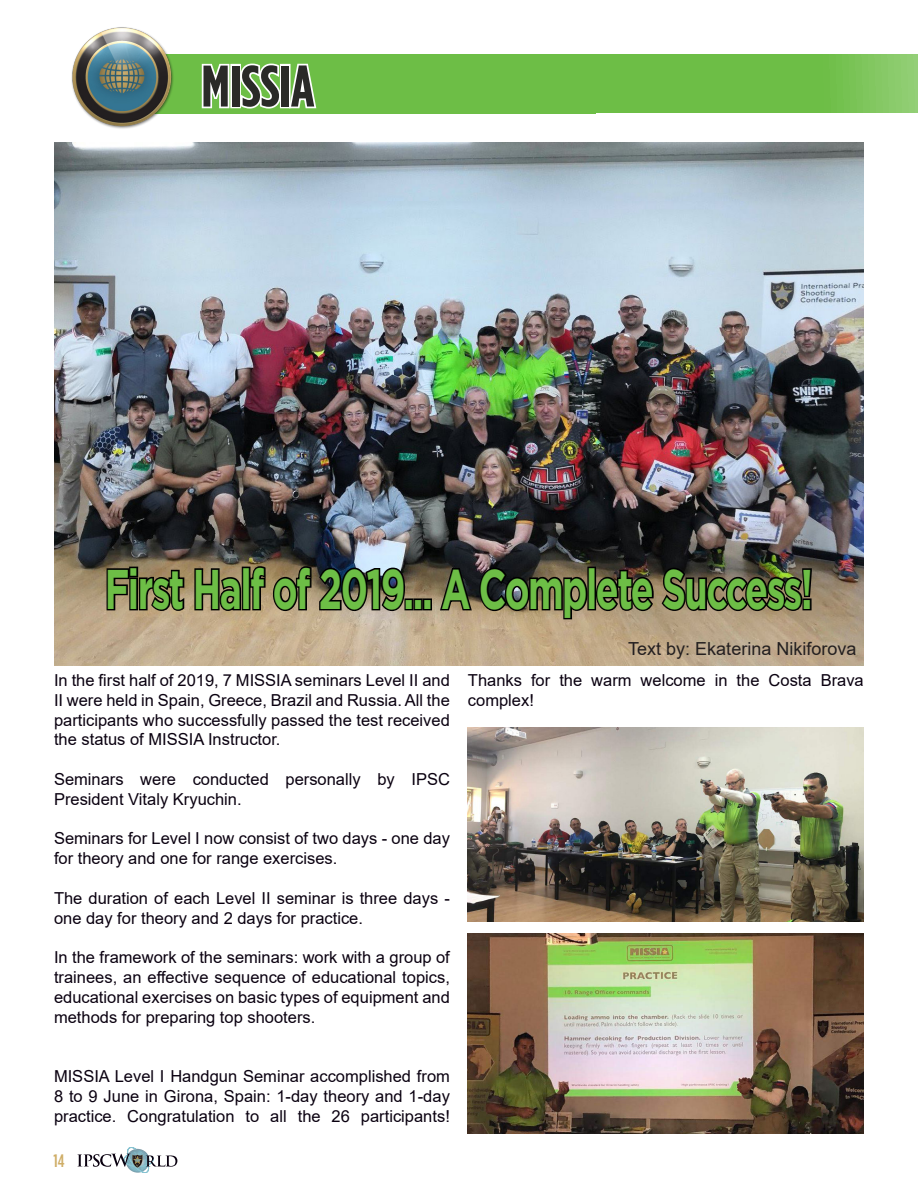
<style>
.page{position:relative;width:918px;height:1188px;background:#fff}
.page>*{position:absolute;margin:0;border:0;box-sizing:border-box;transform-origin:0 0}
.t1{font:700 condensed 58.5px "Gotham HTF";color:#2a2a28}
.DESCRIPTOR_TITLE_BLA{font:700 55.8px "Gotham HTF";letter-spacing:-.04em;color:#6dbe46;scale:.67 1}
.BODY_TEXT_BLACK{font:18px "Arial";color:#231f20}
.t2{font:500 condensed 18px "Gotham HTF";color:#cfad66}
.BODY_TEXT_BLACK-2{font:16.5px/19.8px "Arial";color:#0a0110}
</style>
<div class="page">
<svg style="left:77px;top:1147px;width:100px;height:26px"></svg>
<img style="left:54px;top:143px;width:810px;height:522px">
<svg style="left:105px;top:565px;width:82px;height:47px;background:#625540"></svg>
<svg style="left:193px;top:565px;width:214px;height:48px;background:#5e5547"></svg>
<div style="left:404px;top:598px;width:10px;height:12px;border:3px solid #000"></div>
<div style="left:414px;top:598px;width:9px;height:12px;border:3px solid #000"></div>
<div style="left:423px;top:598px;width:9px;height:12px;border:3px solid #000"></div>
<svg style="left:438px;top:566px;width:375px;height:55px;background:#5b5040"></svg>
<svg style="left:595px;top:54px;width:323px;height:58px;background:#72c04d"></svg>
<div style="left:130px;top:54px;width:465px;height:60px;background:#6dbe46"></div>
<svg style="left:201px;top:63px;width:30px;height:46px"></svg>
<div style="left:230px;top:64px;width:11px;height:44px;border:3px solid #fff"></div>
<svg style="left:239px;top:63px;width:78px;height:46px"></svg>
<img style="left:54px;top:27px;width:135px;height:117px">
<img style="left:468px;top:727px;width:396px;height:195px">
<img style="left:468px;top:933px;width:396px;height:201px">
<h1 class="t1" style="left:201px;top:53px;width:114px">MISSIA</h1>
<p class="DESCRIPTOR_TITLE_BLA" style="left:105px;top:557px;width:1059px">First Half of 2019... A Complete Success!</p>
<p class="BODY_TEXT_BLACK-2" style="left:54px;top:670px;width:397px;text-align:justify">In the first half of 2019, 7 MISSIA seminars Level II and II were held in Spain, Greece, Brazil and Russia. All the participants who successfully passed the test received the status of MISSIA Instructor.</p>
<p class="BODY_TEXT_BLACK-2" style="left:54px;top:769px;width:397px">Seminars were conducted personally by IPSC<br>President Vitaly Kryuchin.</p>
<p class="BODY_TEXT_BLACK-2" style="left:54px;top:829px;width:397px">Seminars for Level I now consist of two days - one day for theory and one for range exercises.</p>
<p class="BODY_TEXT_BLACK-2" style="left:54px;top:888px;width:397px">The duration of each Level II seminar is three days - one day for theory and 2 days for practice.</p>
<p class="BODY_TEXT_BLACK-2" style="left:54px;top:947px;width:397px;text-align:justify">In the framework of the seminars: work with a group of trainees, an effective sequence of educational topics, educational exercises on basic types of equipment and methods for preparing top shooters.</p>
<p class="BODY_TEXT_BLACK-2" style="left:54px;top:1066px;width:397px;text-align:justify">MISSIA Level I Handgun Seminar accomplished from 8 to 9 June in Girona, Spain: 1-day theory and 1-day practice. Congratulation to all the 26 participants!</p>
<p class="t2" style="left:53px;top:1151px;width:13px">14</p>
<p class="BODY_TEXT_BLACK" style="left:628px;top:637px;width:230px">Text by: Ekaterina Nikiforova</p>
<p class="BODY_TEXT_BLACK-2" style="left:468px;top:670px;width:397px">Thanks for the warm welcome in the Costa Brava complex!</p>
</div>
